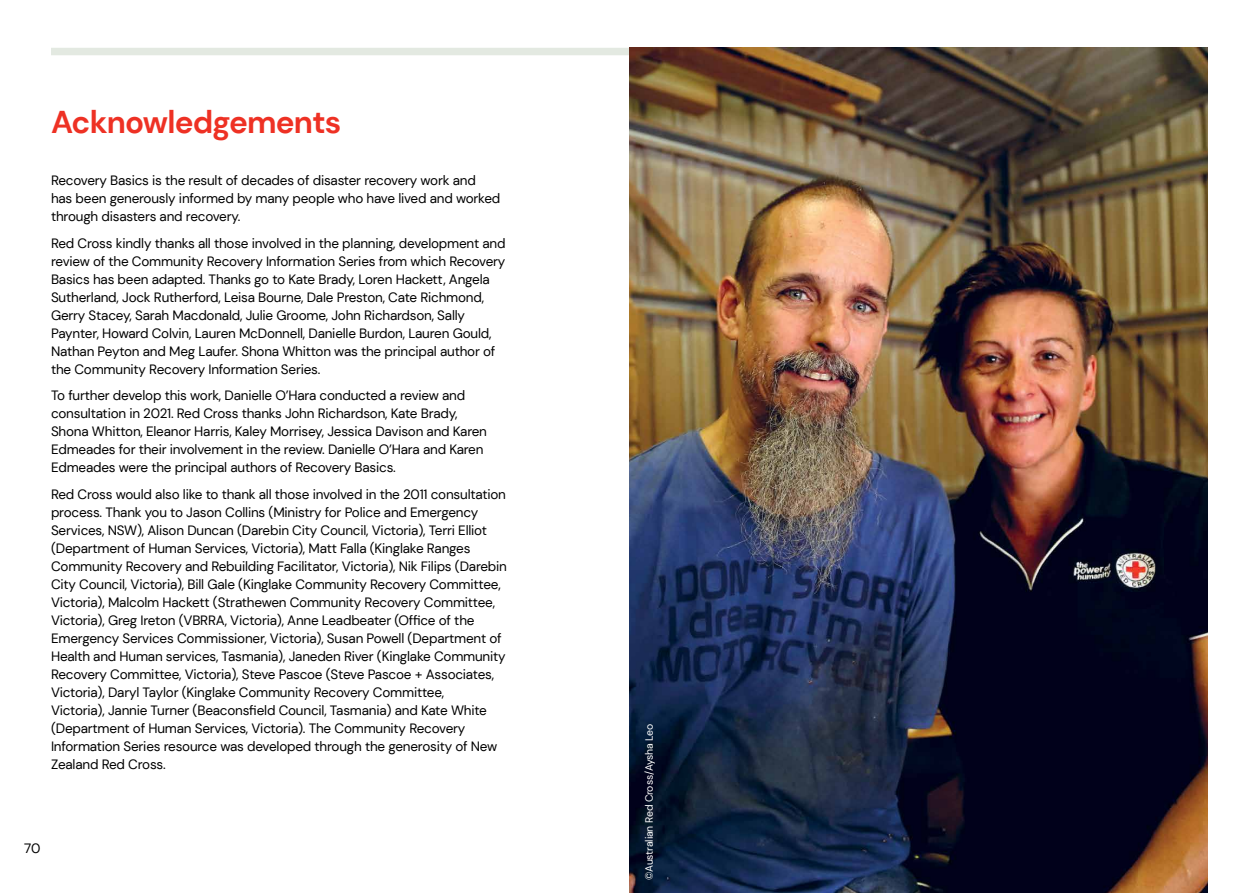
<style>
.page{position:relative;width:1259px;height:893px;background:#fff}
.page>*{position:absolute;margin:0;border:0;box-sizing:border-box;transform-origin:0 0}
.t1{font:700 31.5px "DM Sans";letter-spacing:-.025em;color:#ee3124}
.t2{font:13.5px/18px "DM Sans";letter-spacing:-.015em;color:#000}
.t3{font:10.5px "DM Sans";letter-spacing:-.015em;color:#fff}
</style>
<div class="page">
<div style="left:51px;top:48px;width:578px;height:7px;background:#e3e9e1"></div>
<img style="left:629px;top:48px;width:579px;height:845px">
<h1 class="t1" style="left:51px;top:103px;width:292px">Acknowledgements</h1>
<p class="t2" style="left:51px;top:172px;width:451px">Recovery Basics is the result of decades of disaster recovery work and has been generously informed by many people who have lived and worked through disasters and recovery.</p>
<p class="t2" style="left:51px;top:234px;width:456px">Red Cross kindly thanks all those involved in the planning, development and review of the Community Recovery Information Series from which Recovery Basics has been adapted. Thanks go to Kate Brady, Loren Hackett, Angela Sutherland, Jock Rutherford, Leisa Bourne, Dale Preston, Cate Richmond, Gerry Stacey, Sarah Macdonald, Julie Groome, John Richardson, Sally Paynter, Howard Colvin, Lauren McDonnell, Danielle Burdon, Lauren Gould, Nathan Peyton and Meg Laufer. Shona Whitton was the principal author of the Community Recovery Information Series.</p>
<p class="t2" style="left:51px;top:387px;width:437px">To further develop this work, Danielle O’Hara conducted a review and consultation in 2021. Red Cross thanks John Richardson, Kate Brady, Shona Whitton, Eleanor Harris, Kaley Morrisey, Jessica Davison and Karen Edmeades for their involvement in the review. Danielle O’Hara and Karen Edmeades were the principal authors of Recovery Basics.</p>
<p class="t2" style="left:51px;top:485px;width:457px">Red Cross would also like to thank all those involved in the 2011 consultation process. Thank you to Jason Collins (Ministry for Police and Emergency Services, NSW), Alison Duncan (Darebin City Council, Victoria), Terri Elliot (Department of Human Services, Victoria), Matt Falla (Kinglake Ranges Community Recovery and Rebuilding Facilitator, Victoria), Nik Filips (Darebin City Council, Victoria), Bill Gale (Kinglake Community Recovery Committee, Victoria), Malcolm Hackett (Strathewen Community Recovery Committee, Victoria), Greg Ireton (VBRRA, Victoria), Anne Leadbeater (Office of the Emergency Services Commissioner, Victoria), Susan Powell (Department of Health and Human services, Tasmania), Janeden River (Kinglake Community Recovery Committee, Victoria), Steve Pascoe (Steve Pascoe + Associates, Victoria), Daryl Taylor (Kinglake Community Recovery Committee,<br>Victoria), Jannie Turner (Beaconsfield Council, Tasmania) and Kate White (Department of Human Services, Victoria). The Community Recovery Information Series resource was developed through the generosity of New Zealand Red Cross.</p>
<p class="t2" style="left:24px;top:839px;width:18px">70</p>
<p class="t3" style="left:642px;top:880px;width:158px;rotate:-90deg">©Australian Red Cross/Aysha Leo</p>
</div>
